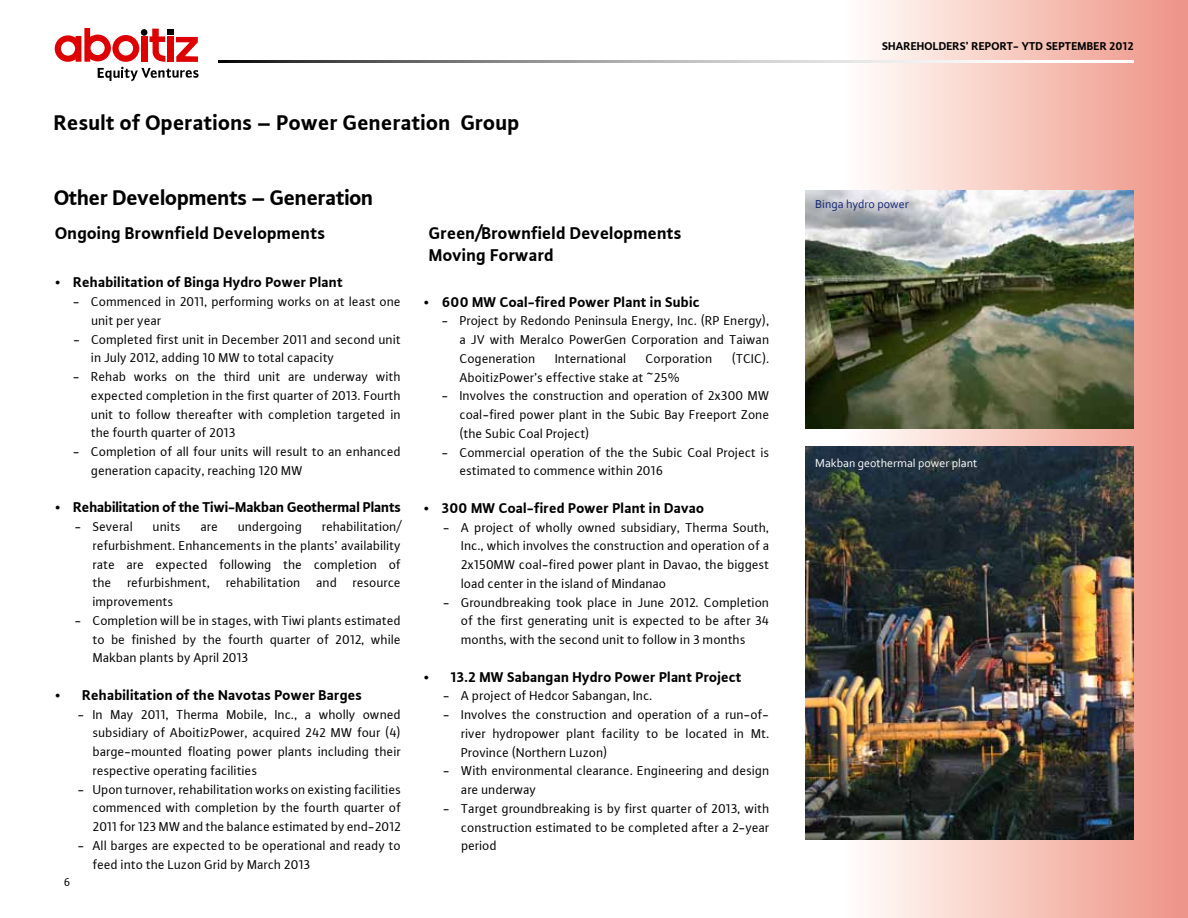
<style>
.page{position:relative;width:1188px;height:918px;background:#fff}
.page>*{position:absolute;margin:0;border:0;box-sizing:border-box;transform-origin:0 0}
.t1{font:22.5px "Aboitiz Sans Bold LF Regular";color:#000}
.t2{font:22.5px "Aboitiz Sans Bold LF Regular";letter-spacing:-.02em;color:#000}
.t3{font:18px/21.6px "Aboitiz Sans Bold LF Regular";color:#000}
.t4{font:15px "Aboitiz Sans Bold LF Regular";color:#000}
.t5{font:15px "Aboitiz Sans Bold LF Regular";letter-spacing:-.02em;color:#000}
.t6{font:13.5px/18.8px "Aboitiz Sans Normal LF Regular";color:#000;text-align:justify}
.t7{font:12px "Aboitiz Sans Bold LF Regular";color:#000}
.t8{font:12px "Corbel";color:#fff}
.t9{font:12px "Corbel";color:#0f236f}
.t10{font:12px "Aboitiz Sans Normal LF Regular";color:#000}
</style>
<div class="page">
<div style="left:803px;top:0;width:385px;height:918px;background:linear-gradient(to right,#fff,#ee9486)"></div>
<svg style="left:218px;top:60px;width:916px;height:2px"></svg>
<svg style="left:55px;top:28px;width:144px;height:53px"></svg>
<img style="left:805px;top:446px;width:329px;height:393px">
<img style="left:805px;top:190px;width:329px;height:238px">
<h1 class="t1" style="left:54px;top:108px;width:468px">Result of Operations – Power Generation Group</h1>
<h1 class="t2" style="left:54px;top:183px;width:321px">Other Developments – Generation</h1>
<h2 class="t3" style="left:55px;top:222px;width:271px">Ongoing Brownfield Developments</h2>
<h2 class="t3" style="left:429px;top:222px;width:254px">Green/Brownfield Developments<br>Moving Forward</h2>
<p class="t4" style="left:55px;top:273px;width:289px">• Rehabilitation of Binga Hydro Power Plant</p>
<p class="t6" style="left:91px;top:292px;width:311px;text-indent:-18px">- Commenced in 2011, performing works on at least one unit per year</p>
<p class="t6" style="left:91px;top:330px;width:311px;text-indent:-18px">- Completed first unit in December 2011 and second unit in July 2012, adding 10 MW to total capacity</p>
<p class="t6" style="left:91px;top:367px;width:311px;text-indent:-18px">- Rehab works on the third unit are underway with expected completion in the first quarter of 2013. Fourth unit to follow thereafter with completion targeted in the fourth quarter of 2013</p>
<p class="t6" style="left:91px;top:442px;width:311px;text-indent:-18px">- Completion of all four units will result to an enhanced generation capacity, reaching 120 MW</p>
<p class="t5" style="left:55px;top:498px;width:347px">• Rehabilitation of the Tiwi-Makban Geothermal Plants</p>
<p class="t6" style="left:75px;top:517px;width:60px">- Several</p>
<p class="t6" style="left:153px;top:517px;width:29px">units</p>
<p class="t6" style="left:201px;top:517px;width:19px">are</p>
<p class="t6" style="left:238px;top:517px;width:66px">undergoing</p>
<p class="t6" style="left:93px;top:517px;width:310px;text-indent:229px">rehabilitation/ refurbishment. Enhancements in the plants’ availability rate are expected following the completion of the refurbishment, rehabilitation and resource improvements</p>
<p class="t6" style="left:93px;top:611px;width:310px;text-indent:-18px">- Completion will be in stages, with Tiwi plants estimated to be finished by the fourth quarter of 2012, while Makban plants by April 2013</p>
<p class="t4" style="left:55px;top:685px;width:308px">• Rehabilitation of the Navotas Power Barges</p>
<p class="t6" style="left:93px;top:705px;width:310px;text-indent:-15px">- In May 2011, Therma Mobile, Inc., a wholly owned subsidiary of AboitizPower, acquired 242 MW four (4) barge-mounted floating power plants including their respective operating facilities</p>
<p class="t6" style="left:93px;top:780px;width:310px;text-indent:-15px">- Upon turnover, rehabilitation works on existing facilities commenced with completion by the fourth quarter of 2011 for 123 MW and the balance estimated by end-2012</p>
<p class="t6" style="left:93px;top:836px;width:310px;text-indent:-15px">- All barges are expected to be operational and ready to feed into the Luzon Grid by March 2013</p>
<p class="t10" style="left:64px;top:875px;width:8px">6</p>
<p class="t4" style="left:424px;top:292px;width:278px">• 600 MW Coal-fired Power Plant in Subic</p>
<p class="t6" style="left:460px;top:312px;width:311px;text-indent:-18px">- Project by Redondo Peninsula Energy, Inc. (RP Energy), a JV with Meralco PowerGen Corporation and Taiwan Cogeneration</p>
<p class="t6" style="left:555px;top:349px;width:73px">International</p>
<p class="t6" style="left:646px;top:349px;width:68px">Corporation</p>
<p class="t6" style="left:732px;top:349px;width:39px">(TCIC).</p>
<p class="t6" style="left:460px;top:368px;width:222px">AboitizPower’s effective stake at ~25%</p>
<p class="t6" style="left:460px;top:387px;width:311px;text-indent:-18px">- Involves the construction and operation of 2x300 MW coal-fired power plant in the Subic Bay Freeport Zone (the Subic Coal Project)</p>
<p class="t6" style="left:460px;top:443px;width:311px;text-indent:-18px">- Commercial operation of the the Subic Coal Project is estimated to commence within 2016</p>
<p class="t4" style="left:424px;top:498px;width:282px">• 300 MW Coal-fired Power Plant in Davao</p>
<p class="t6" style="left:461px;top:518px;width:310px;text-indent:-18px">- A project of wholly owned subsidiary, Therma South, Inc., which involves the construction and operation of a 2x150MW coal-fired power plant in Davao, the biggest load center in the island of Mindanao</p>
<p class="t6" style="left:461px;top:593px;width:310px;text-indent:-18px">- Groundbreaking took place in June 2012. Completion of the first generating unit is expected to be after 34 months, with the second unit to follow in 3 months</p>
<p class="t4" style="left:424px;top:667px;width:320px">• 13.2 MW Sabangan Hydro Power Plant Project</p>
<p class="t6" style="left:443px;top:687px;width:211px">- A project of Hedcor Sabangan, Inc.</p>
<p class="t6" style="left:461px;top:705px;width:310px;text-indent:-18px">- Involves the construction and operation of a run-of&shy;river hydropower plant facility to be located in Mt.<br>Province (Northern Luzon)</p>
<p class="t6" style="left:461px;top:762px;width:310px;text-indent:-18px">- With environmental clearance. Engineering and design are underway</p>
<p class="t6" style="left:461px;top:799px;width:310px;text-indent:-18px">- Target groundbreaking is by first quarter of 2013, with construction estimated to be completed after a 2-year period</p>
<p class="t7" style="left:882px;top:38px;width:253px">Shareholders’ Report- YTD september 2012</p>
<p class="t9" style="left:815px;top:196px;width:95px">Binga hydro power</p>
<p class="t8" style="left:815px;top:455px;width:164px">Makban geothermal power plant</p>
</div>
